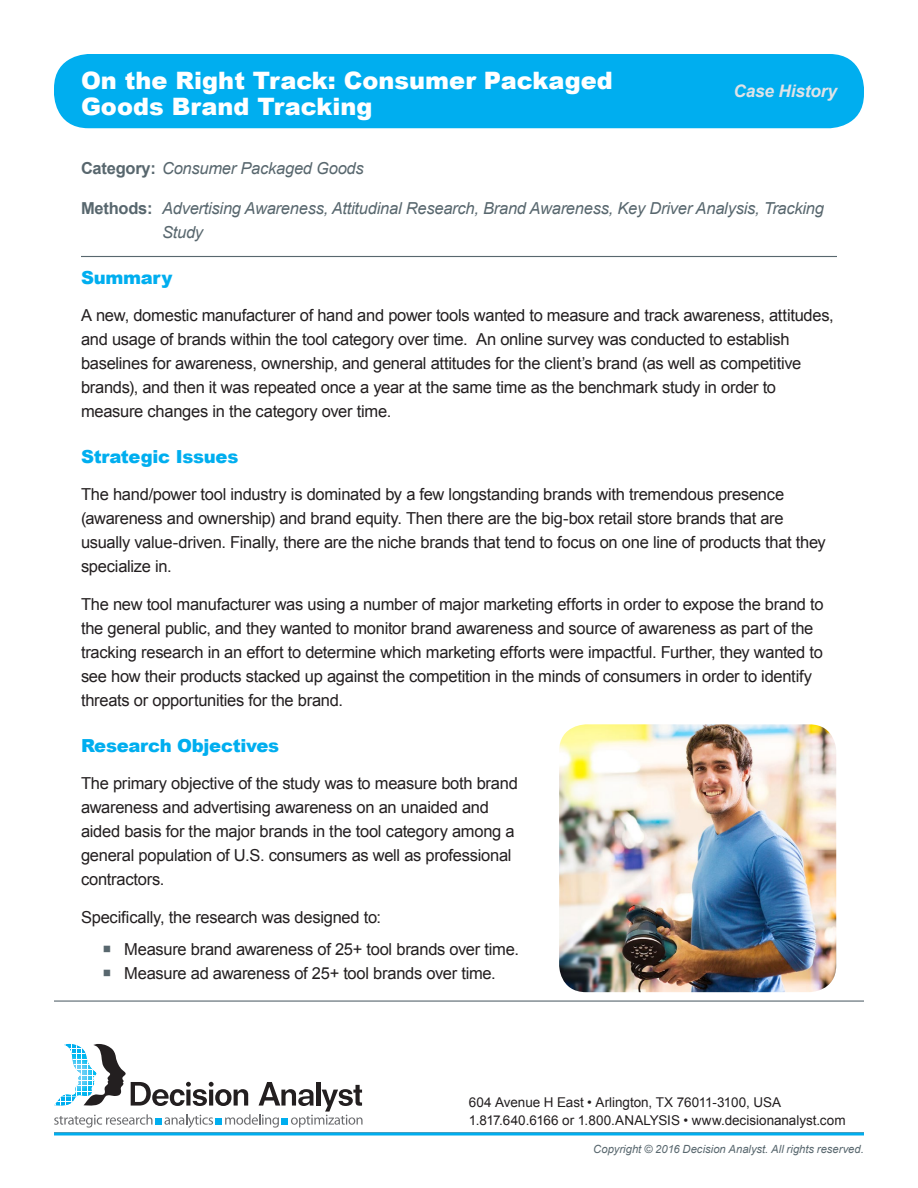
<style>
.page{position:relative;width:918px;height:1188px;background:#fff}
.page>*{position:absolute;margin:0;border:0;box-sizing:border-box;transform-origin:0 0}
.Subhead{font:900 24px/25.5px "Arial";color:#fff}
.Subhead-2{font:900 18px "Arial";letter-spacing:-.015em;color:#00aeef}
.t1{font:italic 700 17.25px "Arial";letter-spacing:-.01em;color:#dfe3e7}
.Body{font:16.5px/24px "Arial";letter-spacing:-.015em;color:#231f20}
.methods{font:italic 16.5px/24px "Arial";letter-spacing:-.015em;color:#58676e}
.t2{font:13.5px/18px "Arial";letter-spacing:-.005em;color:#231f20}
.t3{font:italic 11.25px "Arial";color:#58676e}
.s1{font-weight:700;font-style:normal}
</style>
<div class="page">
<div style="left:54px;top:54px;width:810px;height:74px;background:#00aeef;border-radius:34px"></div>
<svg style="left:54px;top:1132px;width:810px;height:4px;background:#31b4e4"></svg>
<hr style="left:54px;top:1000px;width:810px;height:2px;background:#58676e">
<svg style="left:54px;top:1044px;width:309px;height:84px"></svg>
<hr style="left:81px;top:256px;width:756px;height:1px;background:#58676e">
<img style="left:559px;top:724px;width:277px;height:268px">
<p class="Subhead" style="left:81px;top:67px;width:533px">On the Right Track: Consumer Packaged<br>Goods Brand Tracking</p>
<p class="t1" style="left:733px;top:80px;width:105px">Case History</p>
<p class="methods" style="left:81px;top:156px;width:284px"><span class="s1">Category:</span> Consumer Packaged Goods</p>
<p class="methods" style="left:162px;top:197px;width:664px;text-indent:-81px"><span class="s1">Methods:</span> Advertising Awareness, Attitudinal Research, Brand Awareness, Key Driver Analysis, Tracking<br>Study</p>
<p class="Subhead-2" style="left:81px;top:264px;width:93px">Summary</p>
<p class="Body" style="left:81px;top:304px;width:754px">A new, domestic manufacturer of hand and power tools wanted to measure and track awareness, attitudes, and usage of brands within the tool category over time. An online survey was conducted to establish baselines for awareness, ownership, and general attitudes for the client’s brand (as well as competitive brands), and then it was repeated once a year at the same time as the benchmark study in order to measure changes in the category over time.</p>
<p class="Subhead-2" style="left:81px;top:443px;width:159px">Strategic Issues</p>
<p class="Body" style="left:81px;top:483px;width:746px">The hand/power tool industry is dominated by a few longstanding brands with tremendous presence (awareness and ownership) and brand equity. Then there are the big-box retail store brands that are usually value-driven. Finally, there are the niche brands that tend to focus on one line of products that they specialize in.</p>
<p class="Body" style="left:81px;top:592px;width:744px">The new tool manufacturer was using a number of major marketing efforts in order to expose the brand to the general public, and they wanted to monitor brand awareness and source of awareness as part of the tracking research in an effort to determine which marketing efforts were impactful. Further, they wanted to see how their products stacked up against the competition in the minds of consumers in order to identify threats or opportunities for the brand.</p>
<p class="Subhead-2" style="left:81px;top:732px;width:200px">Research Objectives</p>
<p class="Body" style="left:81px;top:771px;width:438px">The primary objective of the study was to measure both brand awareness and advertising awareness on an unaided and aided basis for the major brands in the tool category among a general population of U.S. consumers as well as professional contractors.</p>
<p class="Body" style="left:81px;top:905px;width:302px">Specifically, the research was designed to:</p>
<p class="Body" style="left:124px;top:937px;width:396px">Measure brand awareness of 25+ tool brands over time.</p>
<p class="Body" style="left:124px;top:961px;width:373px">Measure ad awareness of 25+ tool brands over time.</p>
<p class="t2" style="left:469px;top:1093px;width:378px">604 Avenue H East • Arlington, TX 76011-3100, USA<br>1.817.640.6166 or 1.800.ANALYSIS • www.decisionanalyst.com</p>
<p class="t3" style="left:593px;top:1142px;width:272px">Copyright © 2016 Decision Analyst. All rights reserved.</p>
</div>
